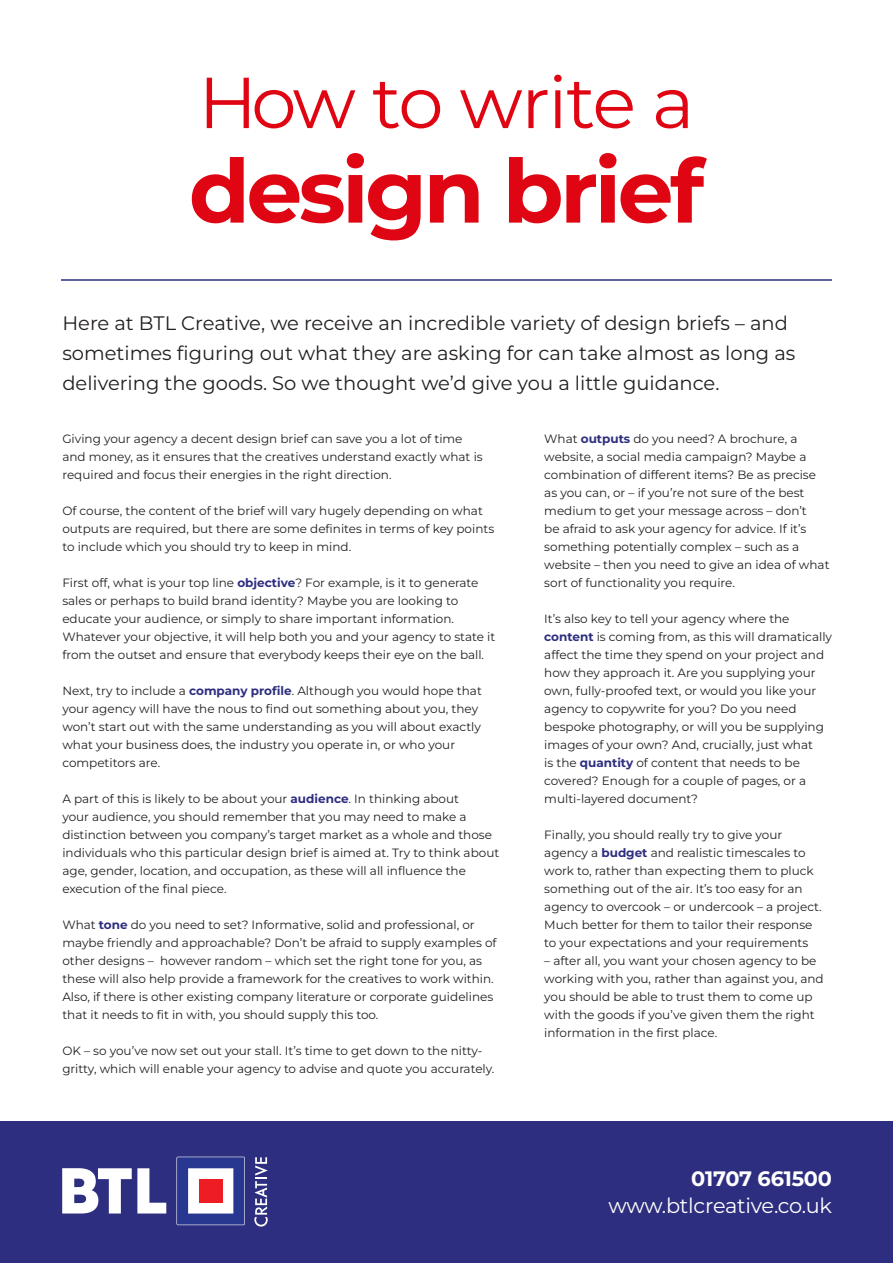
<style>
.page{position:relative;width:893px;height:1263px;background:#fff}
.page>*{position:absolute;margin:0;border:0;box-sizing:border-box;transform-origin:0 0}
.t1{font:700 88.35px "Montserrat";letter-spacing:-.04em;color:#e00512}
.t2{font:72px "Montserrat";letter-spacing:-.04em;color:#e00512}
.t3{font:20.85px "Montserrat";letter-spacing:-.01em;color:#fff}
.t4{font:700 20.85px "Montserrat";letter-spacing:-.01em;color:#fff}
.t5{font:19.5px/30px "Montserrat";color:#231f20}
.t6{font:12px/18px "Montserrat";color:#231f20}
.s1{font-weight:700;color:#2e2e80}
</style>
<div class="page">
<hr style="left:61px;top:279px;width:771px;height:2px;background:#2e2e80">
<div style="left:0;top:1122px;width:893px;height:141px;background:#2e2e80"></div>
<svg style="left:176px;top:1157px;width:69px;height:68px"></svg>
<div style="left:199px;top:1179px;width:24px;height:24px;background:#ee1d23"></div>
<svg style="left:62px;top:1168px;width:104px;height:45px"></svg>
<svg style="left:254px;top:1157px;width:14px;height:69px"></svg>
<p class="t2" style="left:198px;top:55px;width:497px">How to write a</p>
<p class="t1" style="left:189px;top:132px;width:517px">design brief</p>
<p class="t5" style="left:62px;top:308px;width:734px">Here at BTL Creative, we receive an incredible variety of design briefs – and sometimes figuring out what they are asking for can take almost as long as delivering the goods. So we thought we’d give you a little guidance.</p>
<p class="t6" style="left:62px;top:430px;width:422px">Giving your agency a decent design brief can save you a lot of time and money, as it ensures that the creatives understand exactly what is required and focus their energies in the right direction.</p>
<p class="t6" style="left:62px;top:502px;width:433px">Of course, the content of the brief will vary hugely depending on what outputs are required, but there are some definites in terms of key points to include which you should try to keep in mind.</p>
<p class="t6" style="left:62px;top:574px;width:434px">First off, what is your top line <span class="s1">objective</span>? For example, is it to generate sales or perhaps to build brand identity? Maybe you are looking to educate your audience, or simply to share important information.<br>Whatever your objective, it will help both you and your agency to state it from the outset and ensure that everybody keeps their eye on the ball.</p>
<p class="t6" style="left:62px;top:682px;width:421px">Next, try to include a <span class="s1">company profile</span>. Although you would hope that your agency will have the nous to find out something about you, they won’t start out with the same understanding as you will about exactly what your business does, the industry you operate in, or who your competitors are.</p>
<p class="t6" style="left:62px;top:790px;width:438px">A part of this is likely to be about your <span class="s1">audience</span>. In thinking about<br>your audience, you should remember that you may need to make a distinction between you company’s target market as a whole and those individuals who this particular design brief is aimed at. Try to think about age, gender, location, and occupation, as these will all influence the execution of the final piece.</p>
<p class="t6" style="left:62px;top:916px;width:436px">What <span class="s1">tone</span> do you need to set? Informative, solid and professional, or maybe friendly and approachable? Don’t be afraid to supply examples of other designs – however random – which set the right tone for you, as these will also help provide a framework for the creatives to work within.<br>Also, if there is other existing company literature or corporate guidelines that it needs to fit in with, you should supply this too.</p>
<p class="t6" style="left:62px;top:1042px;width:434px">OK – so you’ve now set out your stall. It’s time to get down to the nitty&shy;gritty, which will enable your agency to advise and quote you accurately.</p>
<p class="t6" style="left:544px;top:430px;width:287px">What <span class="s1">outputs</span> do you need? A brochure, a website, a social media campaign? Maybe a combination of different items? Be as precise as you can, or – if you’re not sure of the best medium to get your message across – don’t<br>be afraid to ask your agency for advice. If it’s something potentially complex – such as a website – then you need to give an idea of what sort of functionality you require.</p>
<p class="t6" style="left:544px;top:610px;width:289px">It’s also key to tell your agency where the <span class="s1">content</span> is coming from, as this will dramatically affect the time they spend on your project and how they approach it. Are you supplying your own, fully-proofed text, or would you like your agency to copywrite for you? Do you need bespoke photography, or will you be supplying images of your own? And, crucially, just what<br>is the <span class="s1">quantity</span> of content that needs to be covered? Enough for a couple of pages, or a multi-layered document?</p>
<p class="t6" style="left:544px;top:826px;width:279px">Finally, you should really try to give your agency a <span class="s1">budget</span> and realistic timescales to work to, rather than expecting them to pluck something out of the air. It’s too easy for an agency to overcook – or undercook – a project.<br>Much better for them to tailor their response to your expectations and your requirements</p>
<p class="t6" style="left:544px;top:952px;width:281px">– after all, you want your chosen agency to be working with you, rather than against you, and you should be able to trust them to come up with the goods if you’ve given them the right information in the first place.</p>
<p class="t4" style="left:691px;top:1165px;width:142px">01707 661500</p>
<p class="t3" style="left:608px;top:1192px;width:225px">www.btlcreative.co.uk</p>
</div>
